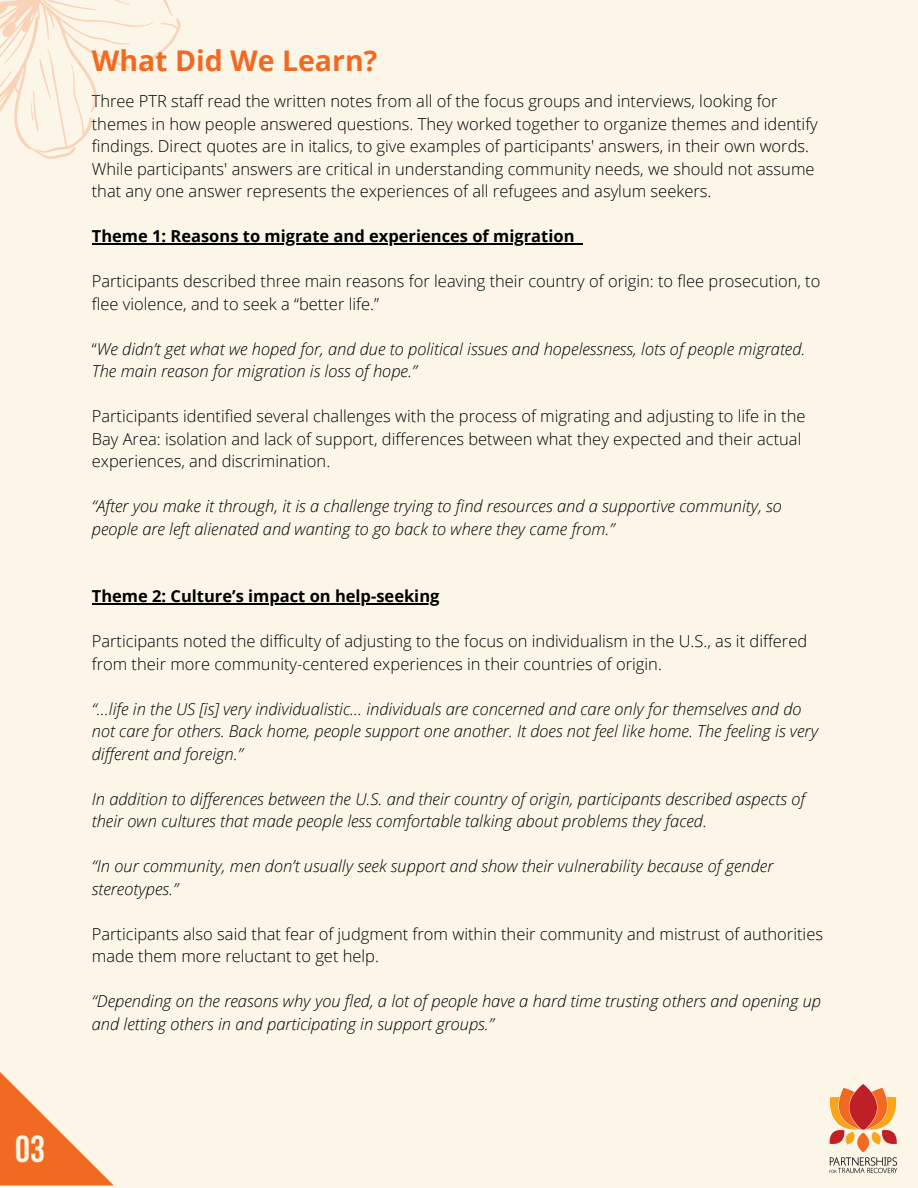
<style>
.page{position:relative;width:918px;height:1188px;background:#fcf6e9}
.page>*{position:absolute;margin:0;border:0;box-sizing:border-box;transform-origin:0 0}
.t1{font:700 37.5px "Bebas Neue";color:#fcf6e9}
.t2{font:700 28.5px "Open Sans";color:#f26a21}
.t3{font:300 16.5px/22.5px "Open Sans";color:#000}
.t4{font:italic 300 16.5px/22.5px "Open Sans";color:#000}
.t5{font:700 16.5px "Open Sans";color:#000}
.s1{font-style:normal}
</style>
<div class="page">
<hr style="left:92px;top:243px;width:483px;height:1px;background:#000">
<hr style="left:92px;top:603px;width:347px;height:1px;background:#000">
<svg style="left:0;top:0;width:181px;height:159px"></svg>
<img style="left:829px;top:1084px;width:69px;height:90px">
<svg style="left:0;top:1072px;width:114px;height:114px"></svg>
<p class="t1" style="left:15px;top:1134px;width:31px">03</p>
<p class="t2" style="left:92px;top:41px;width:287px">What Did We Learn?</p>
<p class="t3" style="left:92px;top:89px;width:728px">Three PTR staff read the written notes from all of the focus groups and interviews, looking for themes in how people answered questions. They worked together to organize themes and identify findings. Direct quotes are in italics, to give examples of participants' answers, in their own words.<br>While participants' answers are critical in understanding community needs, we should not assume that any one answer represents the experiences of all refugees and asylum seekers.</p>
<h1 class="t5" style="left:92px;top:224px;width:484px">Theme 1: Reasons to migrate and experiences of migration</h1>
<p class="t3" style="left:92px;top:269px;width:730px">Participants described three main reasons for leaving their country of origin: to flee prosecution, to flee violence, and to seek a “better life.”</p>
<h2 class="t4" style="left:92px;top:337px;width:715px"><span class="s1">“</span>We didn’t get what we hoped for, and due to political issues and hopelessness, lots of people migrated.<br>The main reason for migration is loss of hope.”</h2>
<p class="t3" style="left:92px;top:404px;width:715px">Participants identified several challenges with the process of migrating and adjusting to life in the<br>Bay Area: isolation and lack of support, differences between what they expected and their actual experiences, and discrimination.</p>
<p class="t4" style="left:92px;top:494px;width:692px">“After you make it through, it is a challenge trying to find resources and a supportive community, so people are left alienated and wanting to go back to where they came from.”</p>
<p class="t5" style="left:92px;top:584px;width:349px">Theme 2: Culture’s impact on help-seeking</p>
<p class="t3" style="left:92px;top:629px;width:717px">Participants noted the difficulty of adjusting to the focus on individualism in the U.S., as it differed from their more community-centered experiences in their countries of origin.</p>
<h2 class="t4" style="left:92px;top:697px;width:728px">“…life in the US [is] very individualistic… individuals are concerned and care only for themselves and do not care for others. Back home, people support one another. It does not feel like home. The feeling is very different and foreign.”</h2>
<p class="t4" style="left:92px;top:787px;width:715px">In addition to differences between the U.S. and their country of origin, participants described aspects of their own cultures that made people less comfortable talking about problems they faced.</p>
<p class="t4" style="left:92px;top:854px;width:683px">“In our community, men don’t usually seek support and show their vulnerability because of gender stereotypes.”</p>
<p class="t3" style="left:92px;top:922px;width:733px">Participants also said that fear of judgment from within their community and mistrust of authorities made them more reluctant to get help.</p>
<p class="t4" style="left:92px;top:989px;width:731px">“Depending on the reasons why you fled, a lot of people have a hard time trusting others and opening up and letting others in and participating in support groups.”</p>
</div>
